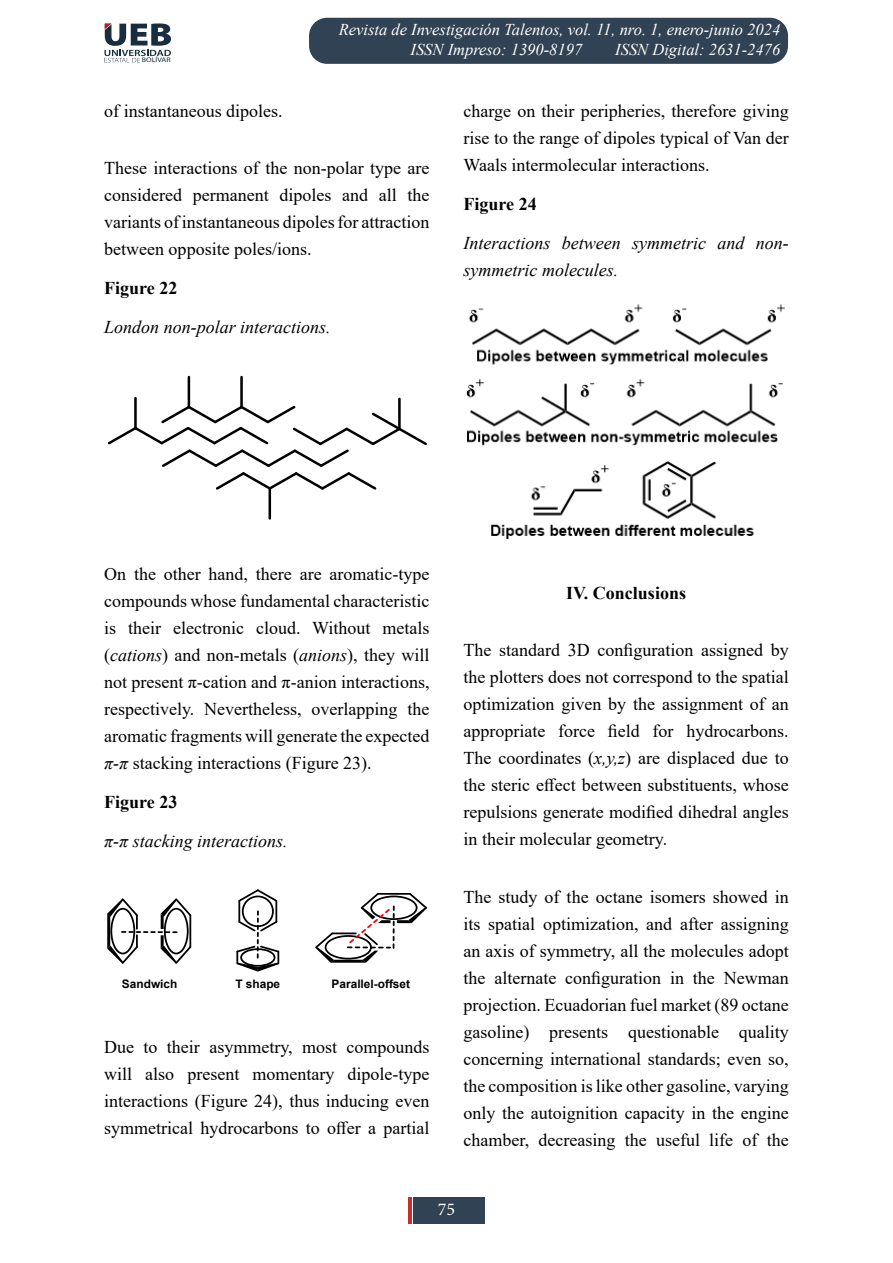
<style>
.page{position:relative;width:893px;height:1263px;background:#fff}
.page>*{position:absolute;margin:0;border:0;box-sizing:border-box;transform-origin:0 0}
.t1{font:18px/27px "Times New Roman";color:#000;text-align:justify}
.t2{font:italic 18px/27px "Times New Roman";color:#000}
.t3{font:700 18px "Times New Roman";color:#000}
.t4{font:18px "Minion Pro";color:#fff}
.t5{font:italic 16.5px/19.8px "Times New Roman";color:#fff}
.t6{font:700 11.7px "Arial";color:#000}
.t7{font:6.6px "Myriad Pro";color:#162d40;scale:1.22 1}
.s1{font-style:italic}
</style>
<div class="page">
<div style="left:309px;top:18px;width:479px;height:46px;background:#304253;border-radius:18px"></div>
<div style="left:414px;top:1197px;width:71px;height:27px;background:#304253"></div>
<svg style="left:104px;top:23px;width:67px;height:39px"></svg>
<hr style="left:408px;top:1197px;width:3px;height:27px;background:#be181a">
<hr style="left:134px;top:398px;width:3px;height:30px;background:#000">
<hr style="left:269px;top:488px;width:2px;height:30px;background:#000">
<hr style="left:188px;top:377px;width:2px;height:30px;background:#000">
<hr style="left:240px;top:377px;width:3px;height:30px;background:#000">
<hr style="left:398px;top:399px;width:3px;height:30px;background:#000">
<svg style="left:108px;top:404px;width:319px;height:88px"></svg>
<hr style="left:238px;top:901px;width:2px;height:21px;background:#000">
<hr style="left:275px;top:901px;width:2px;height:21px;background:#000">
<svg style="left:238px;top:889px;width:40px;height:14px"></svg>
<div style="left:242px;top:895px;width:32px;height:32px;border:2px solid #000;border-radius:50%"></div>
<svg style="left:107px;top:898px;width:85px;height:66px"></svg>
<svg style="left:236px;top:911px;width:44px;height:61px"></svg>
<svg style="left:315px;top:893px;width:113px;height:70px"></svg>
<img style="left:466px;top:304px;width:319px;height:235px">
<p class="t7" style="left:142px;top:56px;width:25px">BOLÍVAR</p>
<p class="t5" style="left:411px;top:19px;width:371px;text-indent:-72px">Revista de Investigación Talentos, vol. 11, nro. 1, enero-junio 2024<br>ISSN Impreso: 1390-8197</p>
<p class="t5" style="left:615px;top:39px;width:167px">ISSN Digital: 2631-2476</p>
<p class="t1" style="left:104px;top:97px;width:180px">of instantaneous dipoles.</p>
<p class="t1" style="left:104px;top:154px;width:327px">These interactions of the non-polar type are considered permanent dipoles and all the variants of instantaneous dipoles for attraction between opposite poles/ions.</p>
<p class="t3" style="left:104px;top:275px;width:75px">Figure 22</p>
<p class="t2" style="left:104px;top:313px;width:228px">London non-polar interactions.</p>
<p class="t1" style="left:463px;top:97px;width:327px">charge on their peripheries, therefore giving rise to the range of dipoles typical of Van der Waals intermolecular interactions.</p>
<p class="t3" style="left:463px;top:191px;width:75px">Figure 24</p>
<p class="t2" style="left:463px;top:229px;width:327px">Interactions between symmetric and non&shy;symmetric molecules.</p>
<p class="t1" style="left:104px;top:560px;width:327px">On the other hand, there are aromatic-type compounds whose fundamental characteristic is their electronic cloud. Without metals (<span class="s1">cations</span>) and non-metals (<span class="s1">anions</span>), they will not present π-cation and π-anion interactions, respectively. Nevertheless, overlapping the aromatic fragments will generate the expected <span class="s1">π-π</span> stacking interactions (Figure 23).</p>
<p class="t3" style="left:104px;top:789px;width:75px">Figure 23</p>
<p class="t2" style="left:104px;top:827px;width:185px">π-π stacking interactions.</p>
<p class="t6" style="left:122px;top:975px;width:57px">Sandwich</p>
<p class="t6" style="left:235px;top:975px;width:46px">T shape</p>
<p class="t6" style="left:332px;top:975px;width:80px">Parallel-offset</p>
<p class="t1" style="left:104px;top:1033px;width:327px">Due to their asymmetry, most compounds will also present momentary dipole-type interactions (Figure 24), thus inducing even symmetrical hydrocarbons to offer a partial</p>
<p class="t3" style="left:566px;top:580px;width:121px">IV. Conclusions</p>
<p class="t1" style="left:463px;top:636px;width:327px">The standard 3D configuration assigned by the plotters does not correspond to the spatial optimization given by the assignment of an appropriate force field for hydrocarbons.<br>The coordinates (<span class="s1">x,y,z</span>) are displaced due to the steric effect between substituents, whose repulsions generate modified dihedral angles in their molecular geometry.</p>
<p class="t1" style="left:463px;top:882px;width:327px">The study of the octane isomers showed in its spatial optimization, and after assigning an axis of symmetry, all the molecules adopt the alternate configuration in the Newman projection. Ecuadorian fuel market (89 octane gasoline) presents questionable quality concerning international standards; even so, the composition is like other gasoline, varying only the autoignition capacity in the engine chamber, decreasing the useful life of the</p>
<p class="t4" style="left:438px;top:1197px;width:19px">75</p>
</div>
